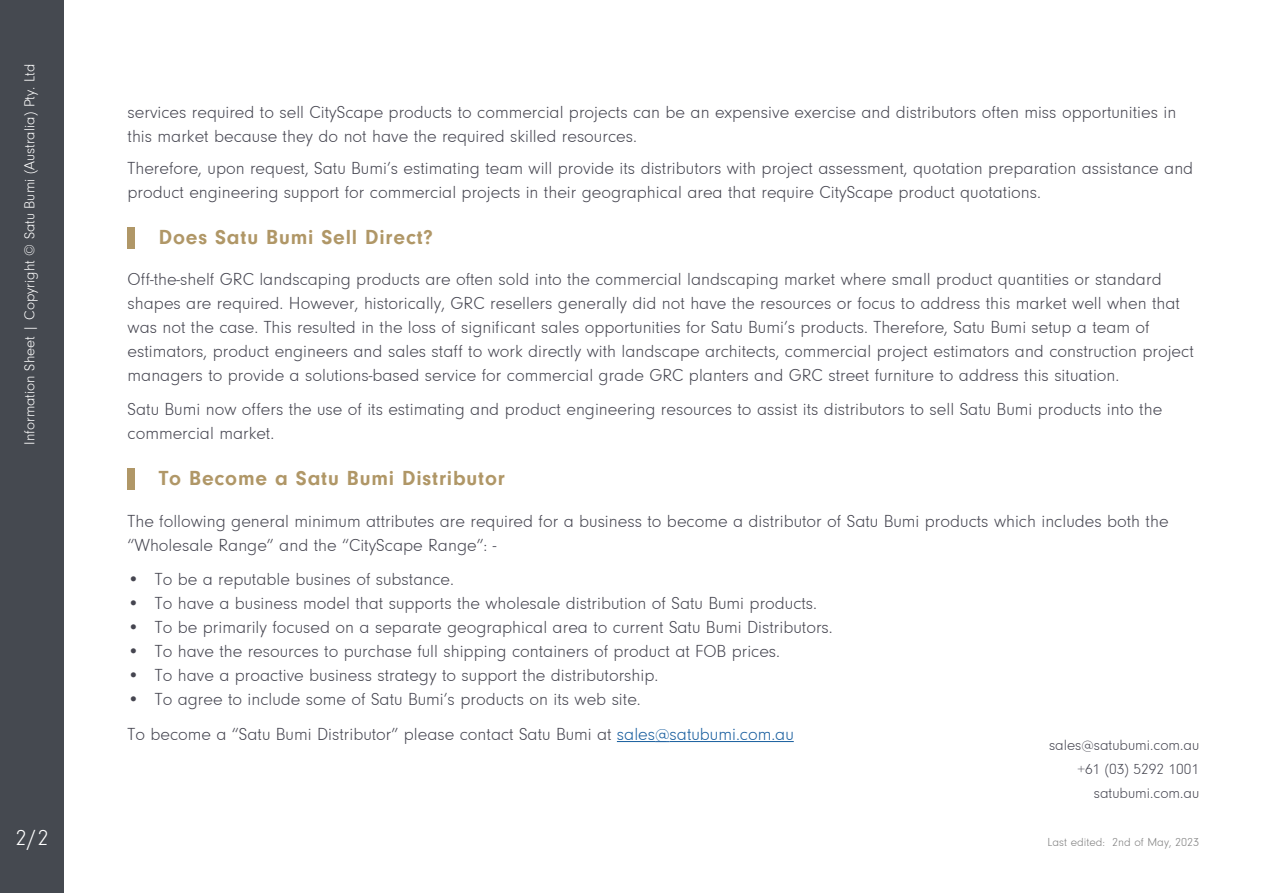
<style>
.page{position:relative;width:1263px;height:893px;background:#fff}
.page>*{position:absolute;margin:0;border:0;box-sizing:border-box;transform-origin:0 0}
.t1{font:300 22.5px "Neuzeit Gro";color:#fff}
.t2{font:700 21px "Neuzeit Gro";letter-spacing:.04em;color:#b09767}
.t3{font:300 18px/24px "Neuzeit Gro";color:#454550}
.t4{font:700 18px "Neuzeit Gro";color:#454550}
.t5{font:300 15.3px "Neuzeit Gro";color:#454550}
.t6{font:300 15px "Neuzeit Gro";color:#fff}
.t7{font:300 12px "Neuzeit Gro";color:#7f7f7f}
.s1{color:#175d9e}
.s2{font-family:"Gilroy";color:#175d9e}
.s3{font-family:"Gilroy"}
</style>
<div class="page">
<div style="left:0;top:0;width:64px;height:893px;background:#454950"></div>
<div style="left:128px;top:227px;width:7px;height:21px;background:#b09767"></div>
<div style="left:128px;top:468px;width:7px;height:22px;background:#b09767"></div>
<hr style="left:617px;top:741px;width:38px;height:1px;background:#175d9e">
<svg style="left:655px;top:741px;width:15px;height:1px"></svg>
<hr style="left:670px;top:741px;width:124px;height:1px;background:#175d9e">
<p class="t6" style="left:22px;top:445px;width:383px;rotate:-90deg">Information Sheet | Copyright © Satu Bumi (Australia) Pty. Ltd</p>
<p class="t1" style="left:16px;top:826px;width:35px">2/2</p>
<p class="t3" style="left:128px;top:100px;width:1050px">services required to sell CityScape products to commercial projects can be an expensive exercise and distributors often miss opportunities in this market because they do not have the required skilled resources.</p>
<p class="t3" style="left:128px;top:156px;width:1067px">Therefore, upon request, Satu Bumi’s estimating team will provide its distributors with project assessment, quotation preparation assistance and product engineering support for commercial projects in their geographical area that require CityScape product quotations.</p>
<p class="t2" style="left:159px;top:226px;width:276px">Does Satu Bumi Sell Direct?</p>
<p class="t3" style="left:128px;top:268px;width:1068px">Off-the-shelf GRC landscaping products are often sold into the commercial landscaping market where small product quantities or standard shapes are required. However, historically, GRC resellers generally did not have the resources or focus to address this market well when that was not the case. This resulted in the loss of significant sales opportunities for Satu Bumi’s products. Therefore, Satu Bumi setup a team of estimators, product engineers and sales staff to work directly with landscape architects, commercial project estimators and construction project managers to provide a solutions-based service for commercial grade GRC planters and GRC street furniture to address this situation.</p>
<p class="t3" style="left:128px;top:398px;width:1036px">Satu Bumi now offers the use of its estimating and product engineering resources to assist its distributors to sell Satu Bumi products into the commercial market.</p>
<p class="t2" style="left:159px;top:467px;width:347px">To Become a Satu Bumi Distributor</p>
<p class="t3" style="left:128px;top:509px;width:1042px">The following general minimum attributes are required for a business to become a distributor of Satu Bumi products which includes both the “Wholesale Range” and the “CityScape Range”: -</p>
<p class="t3" style="left:155px;top:568px;width:301px">To be a reputable busines of substance.</p>
<p class="t3" style="left:155px;top:592px;width:664px">To have a business model that supports the wholesale distribution of Satu Bumi products.</p>
<p class="t3" style="left:155px;top:616px;width:679px">To be primarily focused on a separate geographical area to current Satu Bumi Distributors.</p>
<p class="t3" style="left:155px;top:640px;width:627px">To have the resources to purchase full shipping containers of product at FOB prices.</p>
<p class="t3" style="left:155px;top:664px;width:505px">To have a proactive business strategy to support the distributorship.</p>
<p class="t3" style="left:155px;top:688px;width:487px">To agree to include some of Satu Bumi’s products on its web site.</p>
<p class="t4" style="left:128px;top:569px;width:14px">•</p>
<p class="t4" style="left:128px;top:593px;width:14px">•</p>
<p class="t4" style="left:128px;top:617px;width:14px">•</p>
<p class="t4" style="left:128px;top:641px;width:14px">•</p>
<p class="t4" style="left:128px;top:665px;width:14px">•</p>
<p class="t4" style="left:128px;top:689px;width:14px">•</p>
<p class="t3" style="left:128px;top:722px;width:668px">To become a “Satu Bumi Distributor” please contact Satu Bumi at <span class="s1">sales</span><span class="s2">@</span><span class="s1">satubumi.com.au</span></p>
<p class="t5" style="left:1049px;top:737px;width:152px">sales<span class="s3">@</span>satubumi.com.au</p>
<p class="t5" style="left:1077px;top:761px;width:123px">+61 (03) 5292 1001</p>
<p class="t5" style="left:1094px;top:785px;width:107px">satubumi.com.au</p>
<p class="t7" style="left:1047px;top:835px;width:153px">Last edited: 2nd of May, 2023</p>
</div>
